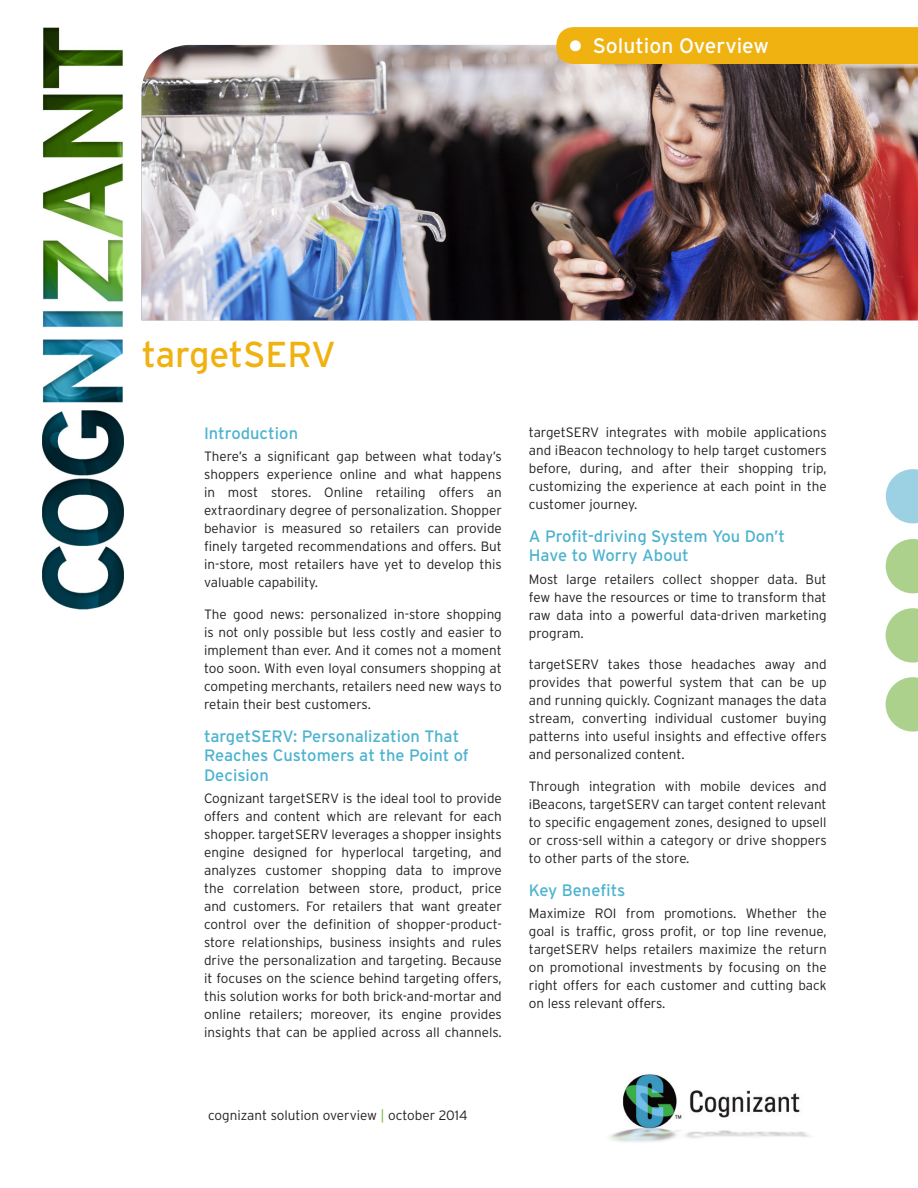
<style>
.page{position:relative;width:918px;height:1188px;background:#fff}
.page>*{position:absolute;margin:0;border:0;box-sizing:border-box;transform-origin:0 0}
.t1{font:36px "Interstate";letter-spacing:-.005em;color:#efb211}
.t2{font:21px "Interstate";color:#fff}
.t3{font:16.5px/19.5px "Interstate";color:#4db3cf}
.Body{font:300 13.5px/18px "Interstate";color:#231f20;text-align:justify}
.s1{font-size:36px}
.s2{color:#6cb43f}
</style>
<div class="page">
<img style="left:142px;top:45px;width:776px;height:275px">
<img style="left:610px;top:1074px;width:199px;height:68px">
<img style="left:42px;top:27px;width:82px;height:583px">
<div style="left:556px;top:27px;width:362px;height:38px;background:#efb211"></div>
<svg style="left:886px;top:469px;width:32px;height:54px"></svg>
<svg style="left:886px;top:539px;width:32px;height:54px"></svg>
<svg style="left:886px;top:608px;width:32px;height:55px"></svg>
<svg style="left:886px;top:677px;width:32px;height:55px"></svg>
<p class="t2" style="left:568px;top:33px;width:203px"><span class="s1">•</span> Solution Overview</p>
<p class="t1" style="left:142px;top:332px;width:196px">targetSERV</p>
<h1 class="t3" style="left:204px;top:423px;width:96px">Introduction</h1>
<p class="Body" style="left:204px;top:448px;width:299px">There’s a significant gap between what today’s shoppers experience online and what happens in most stores. Online retailing offers an extraordinary degree of personalization. Shopper behavior is measured so retailers can provide finely targeted recommendations and offers. But in-store, most retailers have yet to develop this valuable capability.</p>
<p class="Body" style="left:204px;top:605px;width:299px">The good news: personalized in-store shopping is not only possible but less costly and easier to implement than ever. And it comes not a moment too soon. With even loyal consumers shopping at competing merchants, retailers need new ways to retain their best customers.</p>
<h1 class="t3" style="left:204px;top:726px;width:266px">targetSERV: Personalization That<br>Reaches Customers at the Point of<br>Decision</h1>
<p class="Body" style="left:204px;top:790px;width:299px">Cognizant targetSERV is the ideal tool to provide offers and content which are relevant for each shopper. targetSERV leverages a shopper insights engine designed for hyperlocal targeting, and analyzes customer shopping data to improve the correlation between store, product, price and customers. For retailers that want greater control over the definition of shopper-product&shy;store relationships, business insights and rules drive the personalization and targeting. Because it focuses on the science behind targeting offers, this solution works for both brick-and-mortar and online retailers; moreover, its engine provides insights that can be applied across all channels.</p>
<p class="Body" style="left:208px;top:1106px;width:261px">cognizant solution overview <span class="s2">|</span> october 2014</p>
<p class="Body" style="left:529px;top:423px;width:299px">targetSERV integrates with mobile applications and iBeacon technology to help target customers before, during, and after their shopping trip, customizing the experience at each point in the customer journey.</p>
<h1 class="t3" style="left:529px;top:526px;width:258px">A Profit-driving System You Don’t<br>Have to Worry About</h1>
<p class="Body" style="left:529px;top:570px;width:299px">Most large retailers collect shopper data. But few have the resources or time to transform that raw data into a powerful data-driven marketing program.</p>
<p class="Body" style="left:529px;top:655px;width:299px">targetSERV takes those headaches away and provides that powerful system that can be up and running quickly. Cognizant manages the data stream, converting individual customer buying patterns into useful insights and effective offers and personalized content.</p>
<p class="Body" style="left:529px;top:777px;width:299px">Through integration with mobile devices and iBeacons, targetSERV can target content relevant to specific engagement zones, designed to upsell or cross-sell within a category or drive shoppers to other parts of the store.</p>
<h1 class="t3" style="left:529px;top:880px;width:98px">Key Benefits</h1>
<p class="Body" style="left:529px;top:904px;width:299px">Maximize ROI from promotions. Whether the goal is traffic, gross profit, or top line revenue, targetSERV helps retailers maximize the return on promotional investments by focusing on the right offers for each customer and cutting back on less relevant offers.</p>
</div>
